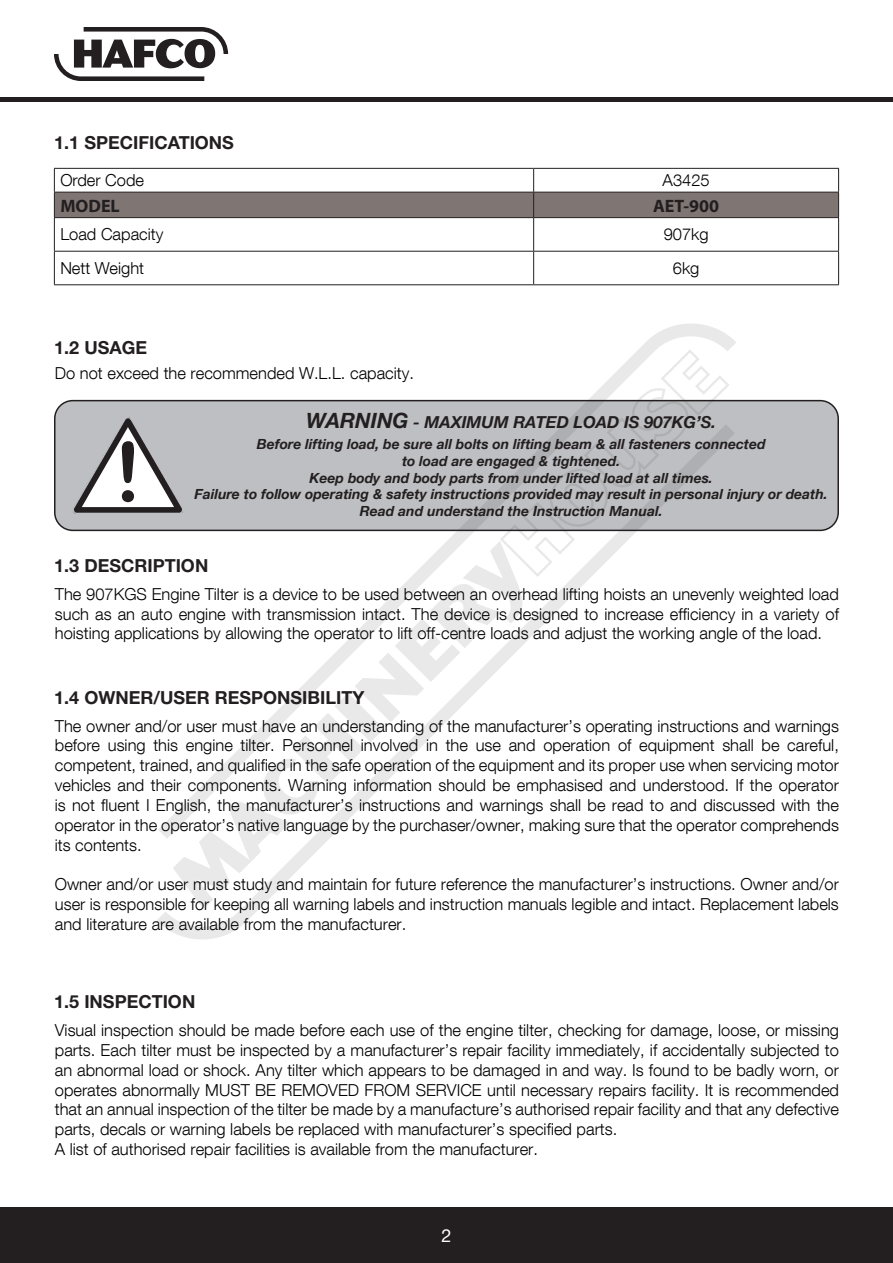
<style>
.page{position:relative;width:893px;height:1263px;background:#fff}
.page>*{position:absolute;margin:0;border:0;box-sizing:border-box;transform-origin:0 0}
.t1{font:700 18px "Helvetica Neue LT Std";color:#231f20}
.t2{font:700 18px "Myriad Pro";color:#231f20}
.t3{font:18px "Helvetica Neue LT Std";color:#fff}
.t4{font:300 16.5px/19.8px "Helvetica Neue LT Com";color:#000;text-align:justify}
.t5{font:italic 700 16.5px "Helvetica Neue LT Com";color:#231f20}
.t6{font:italic 700 13.95px/16.8px "Helvetica Neue LT Com";color:#231f20;text-align:center}
.s1{font-size:21px}
</style>
<div class="page">
<div style="left:0;top:1208px;width:893px;height:55px;background:#231f20"></div>
<hr style="left:0;top:98px;width:893px;height:4px;background:#231f20">
<svg style="left:54px;top:27px;width:174px;height:54px"></svg>
<hr style="left:54px;top:168px;width:480px;height:1px;background:#231f20">
<hr style="left:54px;top:218px;width:1px;height:33px;background:#231f20">
<hr style="left:54px;top:251px;width:480px;height:1px;background:#231f20">
<hr style="left:54px;top:252px;width:1px;height:32px;background:#231f20">
<hr style="left:54px;top:284px;width:480px;height:1px;background:#231f20">
<hr style="left:534px;top:168px;width:305px;height:1px;background:#231f20">
<hr style="left:533px;top:218px;width:1px;height:33px;background:#231f20">
<hr style="left:534px;top:251px;width:305px;height:1px;background:#231f20">
<hr style="left:533px;top:252px;width:1px;height:32px;background:#231f20">
<hr style="left:534px;top:284px;width:305px;height:1px;background:#231f20">
<svg style="left:54px;top:169px;width:785px;height:49px"></svg>
<hr style="left:838px;top:218px;width:1px;height:33px;background:#231f20">
<hr style="left:838px;top:252px;width:1px;height:32px;background:#231f20">
<div style="left:55px;top:401px;width:783px;height:129px;background:#bebfc2;border-radius:18px"></div>
<svg style="left:73px;top:399px;width:83px;height:133px"></svg>
<svg style="left:156px;top:399px;width:137px;height:540px"></svg>
<svg style="left:158px;top:323px;width:578px;height:552px"></svg>
<p class="t1" style="left:54px;top:131px;width:181px">1.1 SPECIFICATIONS</p>
<p class="t4" style="left:60px;top:170px;width:85px">Order Code</p>
<p class="t4" style="left:663px;top:170px;width:49px">A3425</p>
<p class="t2" style="left:60px;top:194px;width:61px">MODEL</p>
<p class="t2" style="left:653px;top:194px;width:68px">AET-900</p>
<p class="t4" style="left:60px;top:224px;width:105px">Load Capacity</p>
<p class="t4" style="left:664px;top:224px;width:46px">907kg</p>
<p class="t4" style="left:60px;top:258px;width:85px">Nett Weight</p>
<p class="t4" style="left:673px;top:258px;width:28px">6kg</p>
<p class="t1" style="left:54px;top:337px;width:94px">1.2 USAGE</p>
<p class="t4" style="left:55px;top:363px;width:361px">Do not exceed the recommended W.L.L. capacity.</p>
<p class="t5" style="left:306px;top:412px;width:411px"><span class="s1">WARNING</span> - MAXIMUM RATED LOAD IS 907KG’S.</p>
<p class="t6" style="left:195px;top:435px;width:635px">Before lifting load, be sure all bolts on lifting beam &amp; all fasteners connected<br>to load are engaged &amp; tightened.<br>Keep body and body parts from under lifted load at all times.<br>Failure to follow operating &amp; safety instructions provided may result in personal injury or death.<br>Read and understand the Instruction Manual.</p>
<p class="t1" style="left:54px;top:554px;width:156px">1.3 DESCRIPTION</p>
<p class="t4" style="left:55px;top:584px;width:786px">The 907KGS Engine Tilter is a device to be used between an overhead lifting hoists an unevenly weighted load such as an auto engine with transmission intact. The device is designed to increase efficiency in a variety of hoisting applications by allowing the operator to lift off-centre loads and adjust the working angle of the load.</p>
<p class="t1" style="left:54px;top:686px;width:312px">1.4 OWNER/USER RESPONSIBILITY</p>
<p class="t4" style="left:55px;top:715px;width:786px">The owner and/or user must have an understanding of the manufacturer’s operating instructions and warnings before using this engine tilter. Personnel involved in the use and operation of equipment shall be careful, competent, trained, and qualified in the safe operation of the equipment and its proper use when servicing motor vehicles and their components. Warning information should be emphasised and understood. If the operator is not fluent I English, the manufacturer’s instructions and warnings shall be read to and discussed with the operator in the operator’s native language by the purchaser/owner, making sure that the operator comprehends its contents.</p>
<p class="t4" style="left:55px;top:874px;width:786px">Owner and/or user must study and maintain for future reference the manufacturer’s instructions. Owner and/or user is responsible for keeping all warning labels and instruction manuals legible and intact. Replacement labels and literature are available from the manufacturer.</p>
<p class="t1" style="left:54px;top:991px;width:143px">1.5 INSPECTION</p>
<p class="t4" style="left:55px;top:1020px;width:786px;text-align:left">Visual inspection should be made before each use of the engine tilter, checking for damage, loose, or missing parts. Each tilter must be inspected by a manufacturer’s repair facility immediately, if accidentally subjected to an abnormal load or shock. Any tilter which appears to be damaged in and way. Is found to be badly worn, or operates abnormally MUST BE REMOVED FROM SERVICE until necessary repairs facility. It is recommended that an annual inspection of the tilter be made by a manufacture’s authorised repair facility and that any defective parts, decals or warning labels be replaced with manufacturer’s specified parts.<br>A list of authorised repair facilities is available from the manufacturer.</p>
<p class="t3" style="left:441px;top:1225px;width:12px">2</p>
</div>
